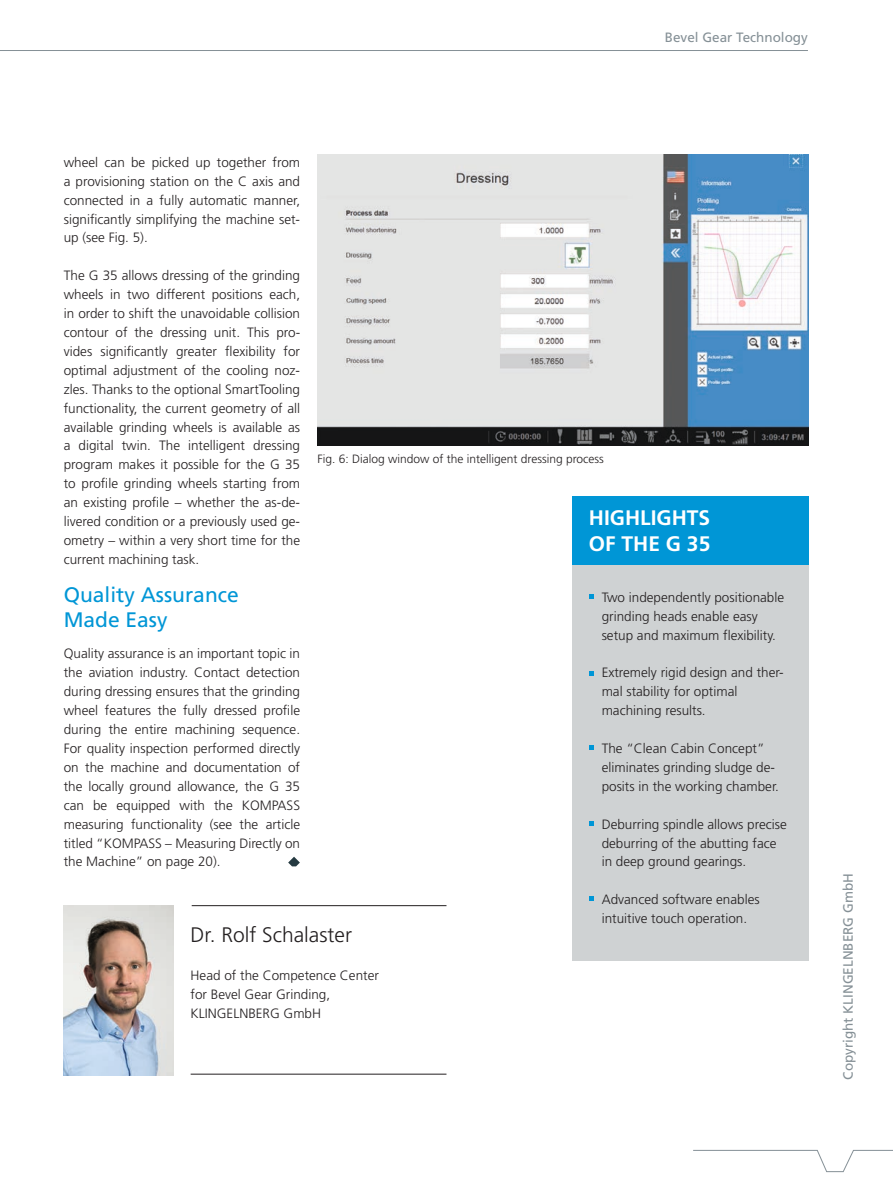
<style>
.page{position:relative;width:893px;height:1191px;background:#fff}
.page>*{position:absolute;margin:0;border:0;box-sizing:border-box;transform-origin:0 0}
.t1{font:21px/25.2px "Frutiger LT Std";color:#0096d6}
.t2{font:700 21px/25.2px "Frutiger LT Std";color:#fff}
.t3{font:300 21px "Frutiger LT Std";color:#231f20}
.t4{font:300 13.5px/18.9px "Frutiger LT Std";color:#231f20}
.t5{font:13.5px "Frutiger LT Std";color:#859096}
.t6{font:300 12px "Frutiger LT Std";color:#231f20}
</style>
<div class="page">
<svg style="left:693px;top:1149px;width:200px;height:23px"></svg>
<hr style="left:0;top:50px;width:808px;height:1px;background:#859096">
<img style="left:317px;top:154px;width:492px;height:291px">
<svg style="left:288px;top:856px;width:12px;height:10px"></svg>
<div style="left:572px;top:539px;width:237px;height:422px;background:#cfd2d3"></div>
<svg style="left:589px;top:594px;width:4px;height:4px"></svg>
<svg style="left:589px;top:671px;width:4px;height:4px"></svg>
<svg style="left:589px;top:745px;width:4px;height:4px"></svg>
<svg style="left:589px;top:821px;width:4px;height:4px"></svg>
<svg style="left:589px;top:896px;width:4px;height:5px"></svg>
<div style="left:572px;top:496px;width:237px;height:68px;background:#0096d6"></div>
<hr style="left:192px;top:905px;width:254px;height:1px;background:#231f20">
<hr style="left:191px;top:1073px;width:255px;height:1px;background:#231f20">
<img style="left:64px;top:905px;width:110px;height:170px">
<p class="t5" style="left:665px;top:29px;width:145px">Bevel Gear Technology</p>
<p class="t4" style="left:64px;top:153px;width:238px;text-align:justify">wheel can be picked up together from a provisioning station on the C axis and connected in a fully automatic manner, significantly simplifying the machine set&shy;up (see Fig. 5).</p>
<p class="t4" style="left:64px;top:266px;width:238px;text-align:justify">The G 35 allows dressing of the grinding wheels in two different positions each, in order to shift the unavoidable collision contour of the dressing unit. This pro&shy;vides significantly greater flexibility for optimal adjustment of the cooling noz&shy;zles. Thanks to the optional SmartTooling functionality, the current geometry of all available grinding wheels is available as a digital twin. The intelligent dressing program makes it possible for the G 35 to profile grinding wheels starting from an existing profile – whether the as-de&shy;livered condition or a previously used ge&shy;ometry – within a very short time for the current machining task.</p>
<h1 class="t1" style="left:64px;top:582px;width:177px">Quality Assurance<br>Made Easy</h1>
<p class="t4" style="left:64px;top:644px;width:238px;text-align:justify">Quality assurance is an important topic in the aviation industry. Contact detection during dressing ensures that the grinding wheel features the fully dressed profile during the entire machining sequence.<br>For quality inspection performed directly on the machine and documentation of the locally ground allowance, the G 35 can be equipped with the KOMPASS measuring functionality (see the article titled “KOMPASS – Measuring Directly on the Machine” on page 20).</p>
<p class="t6" style="left:317px;top:452px;width:288px">Fig. 6: Dialog window of the intelligent dressing process</p>
<h1 class="t2" style="left:589px;top:506px;width:123px">HIGHLIGHTS<br>OF THE G 35</h1>
<p class="t4" style="left:602px;top:588px;width:184px">Two independently positionable grinding heads enable easy setup and maximum flexibility.</p>
<p class="t4" style="left:602px;top:663px;width:184px">Extremely rigid design and ther&shy;mal stability for optimal machining results.</p>
<p class="t4" style="left:602px;top:739px;width:179px">The “Clean Cabin Concept” eliminates grinding sludge de&shy;posits in the working chamber.</p>
<p class="t4" style="left:602px;top:814px;width:187px">Deburring spindle allows precise deburring of the abutting face in deep ground gearings.</p>
<p class="t4" style="left:602px;top:890px;width:160px">Advanced software enables intuitive touch operation.</p>
<h1 class="t3" style="left:191px;top:923px;width:163px">Dr. Rolf Schalaster</h1>
<p class="t4" style="left:191px;top:966px;width:190px">Head of the Competence Center for Bevel Gear Grinding,<br>KLINGELNBERG GmbH</p>
<p class="t5" style="left:840px;top:1079px;width:208px;rotate:-90deg">Copyright KLINGELNBERG GmbH</p>
</div>
